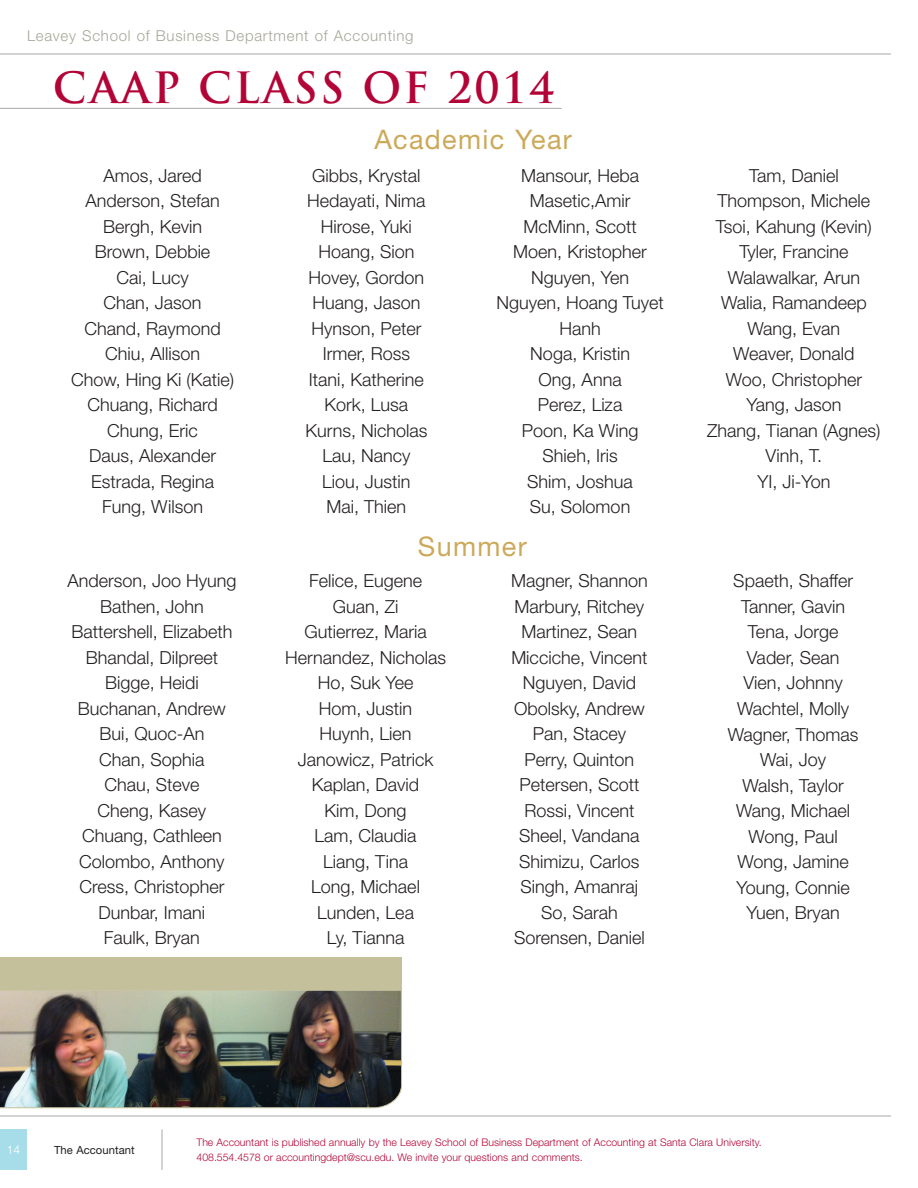
<style>
.page{position:relative;width:918px;height:1188px;background:#fff}
.page>*{position:absolute;margin:0;border:0;box-sizing:border-box;transform-origin:0 0}
.t1{font:700 42px "Trajan Pro";letter-spacing:.05em;color:#b30437}
.t2{font:27px "Helvetica Neue LT Std";letter-spacing:.05em;color:#cca959}
.t3{font:300 18px/25.5px "Helvetica Neue LT Std";color:#231f20;text-align:center}
.t4{font:300 15px "Helvetica Neue LT Std";letter-spacing:.05em;color:#a6a698}
.t5{font:300 12px "Helvetica Neue LT Std";color:#fff}
.t6{font:11.25px "Helvetica Neue LT Std";letter-spacing:.005em;color:#231f20}
.t7{font:300 10.5px/15px "Helvetica Neue LT Std";color:#b30437}
</style>
<div class="page">
<hr style="left:0;top:54px;width:891px;height:1px;background:#a8a9ad">
<hr style="left:0;top:1116px;width:891px;height:1px;background:#a8a9ad">
<hr style="left:162px;top:1130px;width:1px;height:40px;background:#a8a9ad">
<div style="left:0;top:1130px;width:27px;height:40px;background:#a7dde9"></div>
<div style="left:0;top:957px;width:401px;height:33px;background:#c5c09c"></div>
<hr style="left:0;top:108px;width:562px;height:1px;background:#a8a9ad">
<img style="left:0;top:989px;width:402px;height:120px">
<p class="t4" style="left:27px;top:26px;width:388px">Leavey School of Business Department of Accounting</p>
<h1 class="t1" style="left:53px;top:61px;width:503px">CAAP CLASS OF 2014</h1>
<h2 class="t2" style="left:374px;top:124px;width:199px">Academic Year</h2>
<p class="t3" style="left:71px;top:162px;width:165px">Amos, Jared<br>Anderson, Stefan<br>Bergh, Kevin<br>Brown, Debbie<br>Cai, Lucy<br>Chan, Jason<br>Chand, Raymond<br>Chiu, Allison<br>Chow, Hing Ki (Katie)<br>Chuang, Richard<br>Chung, Eric<br>Daus, Alexander<br>Estrada, Regina<br>Fung, Wilson</p>
<p class="t3" style="left:305px;top:162px;width:124px">Gibbs, Krystal<br>Hedayati, Nima<br>Hirose, Yuki<br>Hoang, Sion<br>Hovey, Gordon<br>Huang, Jason<br>Hynson, Peter<br>Irmer, Ross<br>Itani, Katherine<br>Kork, Lusa<br>Kurns, Nicholas<br>Lau, Nancy<br>Liou, Justin<br>Mai, Thien</p>
<p class="t3" style="left:496px;top:162px;width:169px">Mansour, Heba<br>Masetic,Amir<br>McMinn, Scott<br>Moen, Kristopher<br>Nguyen, Yen<br>Nguyen, Hoang Tuyet<br>Hanh<br>Noga, Kristin<br>Ong, Anna<br>Perez, Liza<br>Poon, Ka Wing<br>Shieh, Iris<br>Shim, Joshua<br>Su, Solomon</p>
<p class="t3" style="left:707px;top:162px;width:175px">Tam, Daniel<br>Thompson, Michele<br>Tsoi, Kahung (Kevin)<br>Tyler, Francine<br>Walawalkar, Arun<br>Walia, Ramandeep<br>Wang, Evan<br>Weaver, Donald<br>Woo, Christopher<br>Yang, Jason<br>Zhang, Tianan (Agnes)<br>Vinh, T.<br>YI, Ji-Yon</p>
<h2 class="t2" style="left:418px;top:530px;width:110px">Summer</h2>
<p class="t3" style="left:67px;top:568px;width:171px">Anderson, Joo Hyung<br>Bathen, John<br>Battershell, Elizabeth<br>Bhandal, Dilpreet<br>Bigge, Heidi<br>Buchanan, Andrew<br>Bui, Quoc-An<br>Chan, Sophia<br>Chau, Steve<br>Cheng, Kasey<br>Chuang, Cathleen<br>Colombo, Anthony<br>Cress, Christopher<br>Dunbar, Imani<br>Faulk, Bryan</p>
<p class="t3" style="left:285px;top:568px;width:163px">Felice, Eugene<br>Guan, Zi<br>Gutierrez, Maria<br>Hernandez, Nicholas<br>Ho, Suk Yee<br>Hom, Justin<br>Huynh, Lien<br>Janowicz, Patrick<br>Kaplan, David<br>Kim, Dong<br>Lam, Claudia<br>Liang, Tina<br>Long, Michael<br>Lunden, Lea<br>Ly, Tianna</p>
<p class="t3" style="left:511px;top:568px;width:138px">Magner, Shannon<br>Marbury, Ritchey<br>Martinez, Sean<br>Micciche, Vincent<br>Nguyen, David<br>Obolsky, Andrew<br>Pan, Stacey<br>Perry, Quinton<br>Petersen, Scott<br>Rossi, Vincent<br>Sheel, Vandana<br>Shimizu, Carlos<br>Singh, Amanraj<br>So, Sarah<br>Sorensen, Daniel</p>
<p class="t3" style="left:728px;top:568px;width:132px">Spaeth, Shaffer<br>Tanner, Gavin<br>Tena, Jorge<br>Vader, Sean<br>Vien, Johnny<br>Wachtel, Molly<br>Wagner, Thomas<br>Wai, Joy<br>Walsh, Taylor<br>Wang, Michael<br>Wong, Paul<br>Wong, Jamine<br>Young, Connie<br>Yuen, Bryan</p>
<p class="t5" style="left:7px;top:1142px;width:15px">14</p>
<p class="t7" style="left:196px;top:1135px;width:567px">The Accountant is published annually by the Leavey School of Business Department of Accounting at Santa Clara University.<br>408.554.4578 or accountingdept@scu.edu. We invite your questions and comments.</p>
<p class="t6" style="left:54px;top:1143px;width:82px">The Accountant</p>
</div>
